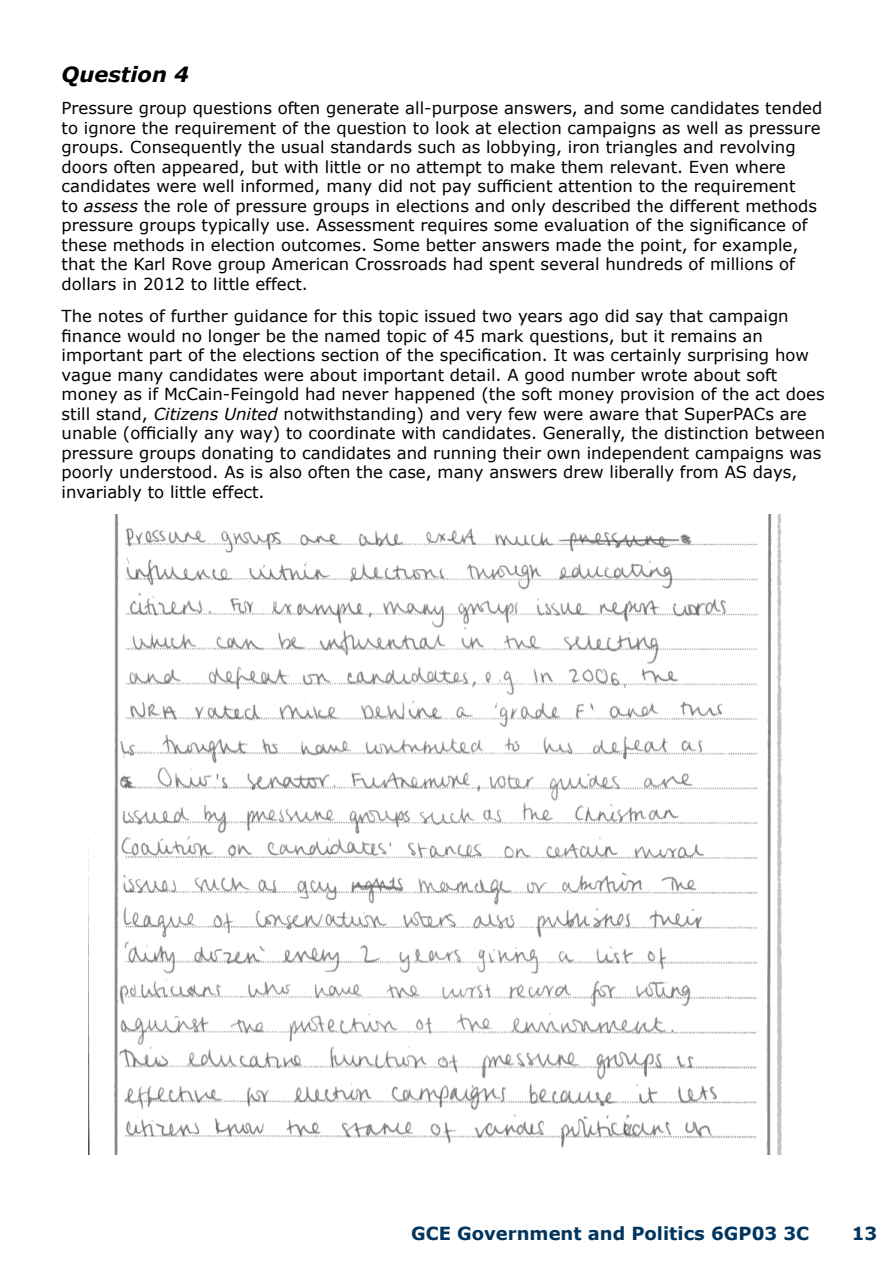
<style>
.page{position:relative;width:893px;height:1263px;background:#fff}
.page>*{position:absolute;margin:0;border:0;box-sizing:border-box;transform-origin:0 0}
.t1{font:italic 700 21px "Verdana";color:#000}
.t2{font:700 18px "Verdana";color:#00355f}
.t3{font:16.5px/19.5px "Verdana";color:#000}
.s1{font-style:italic}
</style>
<div class="page">
<img style="left:88px;top:514px;width:694px;height:640px">
<p class="t1" style="left:62px;top:59px;width:129px">Question 4</p>
<p class="t3" style="left:62px;top:98px;width:762px">Pressure group questions often generate all-purpose answers, and some candidates tended to ignore the requirement of the question to look at election campaigns as well as pressure groups. Consequently the usual standards such as lobbying, iron triangles and revolving doors often appeared, but with little or no attempt to make them relevant. Even where candidates were well informed, many did not pay sufficient attention to the requirement<br>to <span class="s1">assess</span> the role of pressure groups in elections and only described the different methods pressure groups typically use. Assessment requires some evaluation of the significance of these methods in election outcomes. Some better answers made the point, for example, that the Karl Rove group American Crossroads had spent several hundreds of millions of dollars in 2012 to little effect.</p>
<p class="t3" style="left:62px;top:306px;width:765px">The notes of further guidance for this topic issued two years ago did say that campaign finance would no longer be the named topic of 45 mark questions, but it remains an important part of the elections section of the specification. It was certainly surprising how vague many candidates were about important detail. A good number wrote about soft money as if McCain-Feingold had never happened (the soft money provision of the act does still stand, <span class="s1">Citizens United</span> notwithstanding) and very few were aware that SuperPACs are unable (officially any way) to coordinate with candidates. Generally, the distinction between pressure groups donating to candidates and running their own independent campaigns was poorly understood. As is also often the case, many answers drew liberally from AS days, invariably to little effect.</p>
<p class="t2" style="left:411px;top:1221px;width:400px">GCE Government and Politics 6GP03 3C</p>
<p class="t2" style="left:852px;top:1221px;width:27px">13</p>
</div>
